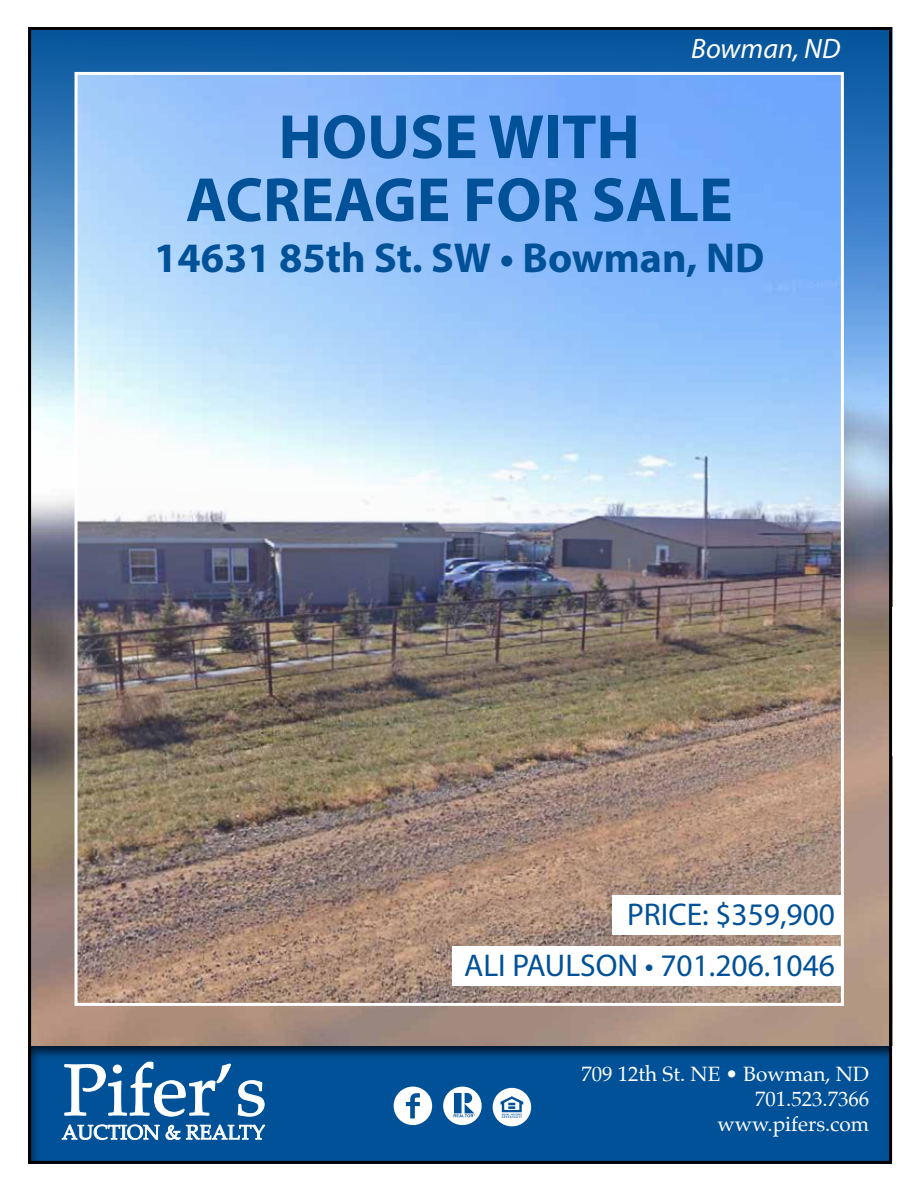
<style>
.page{position:relative;width:918px;height:1188px;background:#fff}
.page>*{position:absolute;margin:0;border:0;box-sizing:border-box;transform-origin:0 0}
.t1{font:73.05px "Palatino Linotype";color:#fff}
.t2{font:700 63px/63px "Myriad Pro";color:#005198;text-align:center}
.t3{font:700 42px "Myriad Pro";color:#005198}
.t4{font:31.5px/50.6px "Myriad Pro";color:#005198;text-align:right}
.t5{font:italic 28.2px "Myriad Pro";color:#fff}
.t6{font:20.7px/24.9px "Palatino";color:#fff;text-align:right}
.t7{font:20.25px "Palatino Linotype";color:#fff}
</style>
<div class="page">
<div style="left:15px;top:1037px;width:878px;height:128px;background:#000;opacity:.75"></div>
<svg style="left:394px;top:1087px;width:38px;height:38px"></svg>
<svg style="left:443px;top:1087px;width:39px;height:38px"></svg>
<svg style="left:493px;top:1088px;width:38px;height:38px"></svg>
<img style="left:32px;top:448px;width:856px;height:598px">
<svg style="left:32px;top:31px;width:856px;height:417px;background:#4684bf"></svg>
<img style="left:79px;top:76px;width:761px;height:926px">
<div style="left:612px;top:895px;width:232px;height:40px;background:#fff"></div>
<div style="left:452px;top:946px;width:392px;height:40px;background:#fff"></div>
<h3 class="t5" style="left:691px;top:31px;width:151px">Bowman, ND</h3>
<h2 class="t2" style="left:186px;top:103px;width:548px">HOUSE WITH<br>ACREAGE FOR SALE</h2>
<h3 class="t3" style="left:154px;top:231px;width:612px">14631 85th St. SW • Bowman, ND</h3>
<h1 class="t1" style="left:63px;top:1038px;width:205px">Pifer’s</h1>
<p class="t7" style="left:62px;top:1118px;width:205px">AUCTION &amp; REALTY</p>
<h3 class="t4" style="left:464px;top:889px;width:372px">PRICE: $359,900<br>ALI PAULSON • 701.206.1046</h3>
<p class="t6" style="left:581px;top:1062px;width:289px">709 12th St. NE • Bowman, ND<br>701.523.7366</p>
<p class="t6" style="left:718px;top:1112px;width:153px">www.pifers.com</p>
</div>
